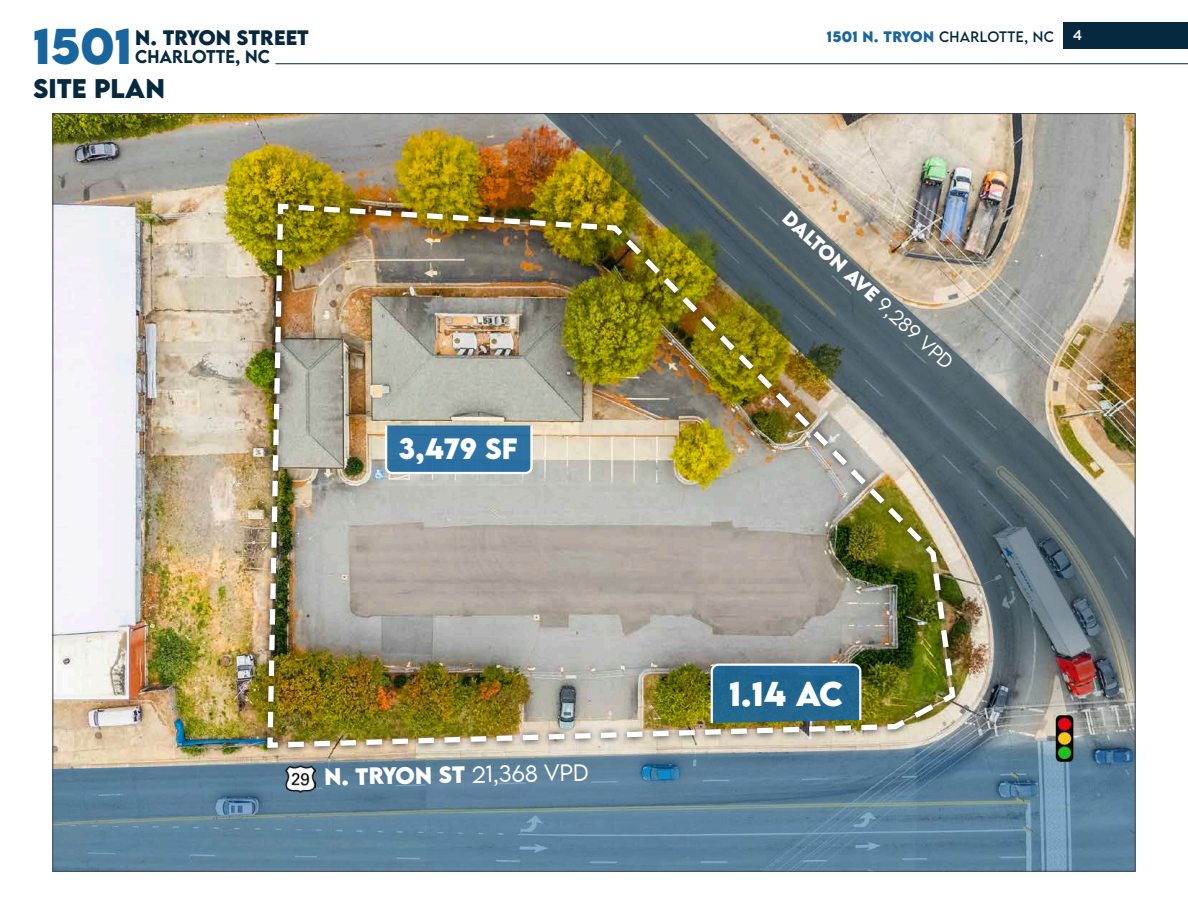
<style>
.page{position:relative;width:1188px;height:918px;background:#fff}
.page>*{position:absolute;margin:0;border:0;box-sizing:border-box;transform-origin:0 0}
.t1{font:700 44.7px "LEMONMILK";color:#19669f}
.t2{font:700 30.45px "LEMONMILK";color:#fff}
.t3{font:700 26.1px "LEMONMILK";color:#fff}
.t4{font:700 24px "LEMONMILK";color:#06293f}
.t5{font:700 21px "LEMONMILK";color:#fff}
.t6{font:700 18.6px "LEMONMILK";color:#06293f}
.t7{font:700 18px "LEMONMILK";color:#fff}
.t8{font:500 16.35px "LEMONMILK";color:#06293f}
.t9{font:500 13.95px "Gotham";color:#fff}
.t10{font:13.5px "LEMONMILK";letter-spacing:.025em;color:#06293f}
.t11{font:700 13.5px "LEMONMILK";color:#19669f}
.s1{font-weight:300}
</style>
<div class="page">
<hr style="left:275px;top:63px;width:913px;height:1px;background:#06293f">
<div style="left:1063px;top:22px;width:125px;height:26px;background:#06293f"></div>
<img style="left:55px;top:115px;width:488px;height:606px">
<svg style="left:53px;top:721px;width:1082px;height:150px;background:#67889b"></svg>
<img style="left:543px;top:113px;width:592px;height:625px">
<img style="left:1054px;top:713px;width:22px;height:50px">
<img style="left:265px;top:202px;width:617px;height:548px">
<img style="left:285px;top:766px;width:30px;height:26px">
<h1 class="t1" style="left:33px;top:15px;width:100px">1501</h1>
<p class="t6" style="left:135px;top:25px;width:175px">N. TRYON STREET</p>
<p class="t8" style="left:135px;top:46px;width:136px">CHARLOTTE, NC</p>
<p class="t4" style="left:33px;top:72px;width:133px">SITE PLAN</p>
<p class="t3" style="left:398px;top:431px;width:121px">3,479 SF</p>
<p class="t5" style="left:324px;top:763px;width:266px;rotate:-1deg">N. TRYON ST <span class="s1">21,368 vpd</span></p>
<p class="t11" style="left:827px;top:28px;width:68px">1501 N. TRYON</p>
<p class="t10" style="left:939px;top:28px;width:116px">CHARLOTTE, NC</p>
<p class="t9" style="left:1073px;top:26px;width:11px">4</p>
<p class="t7" style="left:795px;top:206px;width:224px;rotate:43deg">DALTON AVE <span class="s1">9,289 vpd</span></p>
<h2 class="t2" style="left:729px;top:673px;width:114px">1.14 AC</h2>
</div>
